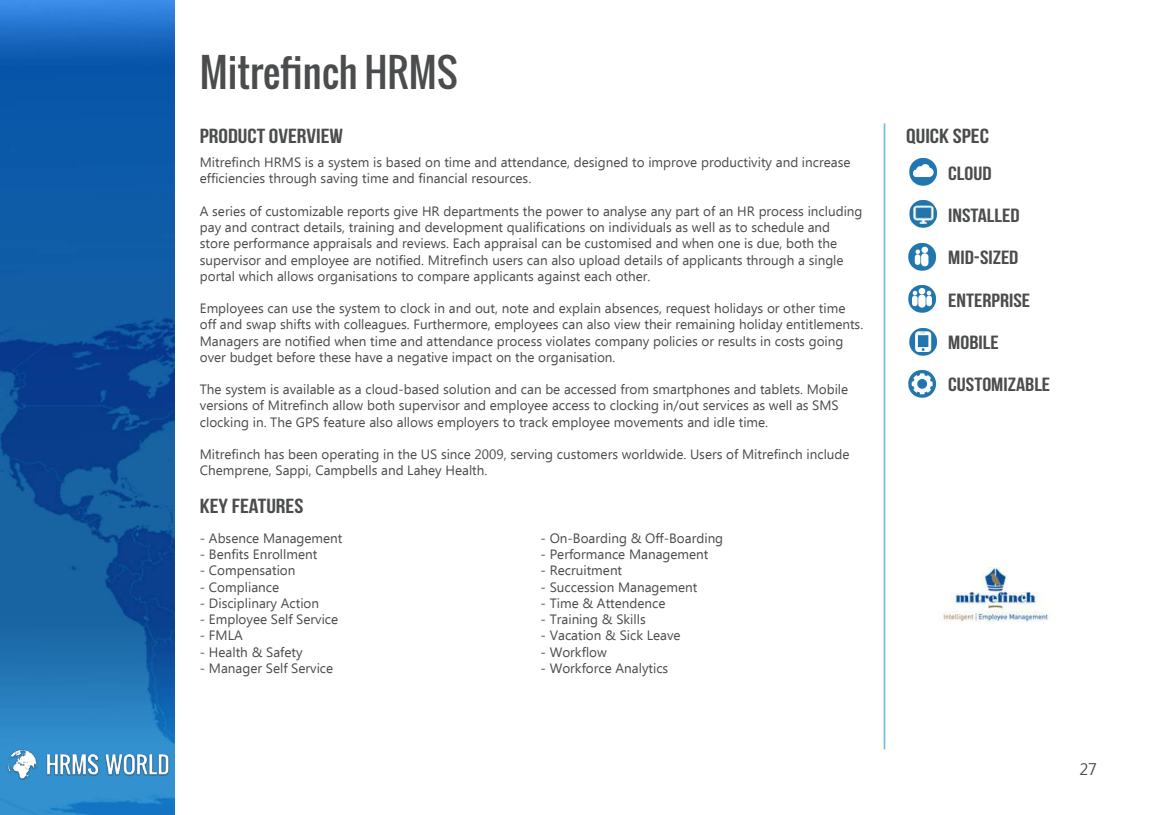
<style>
.page{position:relative;width:1152px;height:815px;background:#fff}
.page>*{position:absolute;margin:0;border:0;box-sizing:border-box;transform-origin:0 0}
.t1{font:39px "Oswald";color:#4b4c4d}
.t2{font:20.4px "Bebas Neue";color:#4b4c4d;scale:1.18 1}
.t3{font:19.2px "Bebas Neue";color:#4b4c4d;scale:1.18 1}
.t4{font:16.5px "Ebrima";color:#4b4c4d}
.t5{font:13.5px/16.2px "Ebrima";color:#4b4c4d}
</style>
<div class="page">
<img style="left:0;top:0;width:174px;height:815px">
<img style="left:7px;top:749px;width:162px;height:31px">
<hr style="left:884px;top:123px;width:1px;height:626px;background:#74bce8">
<img style="left:909px;top:158px;width:28px;height:28px">
<img style="left:909px;top:200px;width:29px;height:28px">
<img style="left:943px;top:567px;width:113px;height:54px">
<img style="left:908px;top:370px;width:28px;height:28px">
<img style="left:909px;top:328px;width:28px;height:28px">
<img style="left:908px;top:285px;width:28px;height:28px">
<img style="left:908px;top:243px;width:28px;height:28px">
<h1 class="t1" style="left:200px;top:43px;width:259px">Mitrefinch HRMS</h1>
<h2 class="t2" style="left:200px;top:124px;width:123px">PRODUCT OVERVIEW</h2>
<p class="t5" style="left:200px;top:155px;width:652px">Mitrefinch HRMS is a system is based on time and attendance, designed to improve productivity and increase efficiencies through saving time and financial resources.</p>
<p class="t5" style="left:200px;top:204px;width:664px">A series of customizable reports give HR departments the power to analyse any part of an HR process including pay and contract details, training and development qualifications on individuals as well as to schedule and store performance appraisals and reviews. Each appraisal can be customised and when one is due, both the supervisor and employee are notified. Mitrefinch users can also upload details of applicants through a single portal which allows organisations to compare applicants against each other.</p>
<p class="t5" style="left:200px;top:301px;width:665px">Employees can use the system to clock in and out, note and explain absences, request holidays or other time off and swap shifts with colleagues. Furthermore, employees can also view their remaining holiday entitlements.<br>Managers are notified when time and attendance process violates company policies or results in costs going over budget before these have a negative impact on the organisation.</p>
<p class="t5" style="left:200px;top:382px;width:650px">The system is available as a cloud-based solution and can be accessed from smartphones and tablets. Mobile versions of Mitrefinch allow both supervisor and employee access to clocking in/out services as well as SMS clocking in. The GPS feature also allows employers to track employee movements and idle time.</p>
<p class="t5" style="left:200px;top:447px;width:651px">Mitrefinch has been operating in the US since 2009, serving customers worldwide. Users of Mitrefinch include<br>Chemprene, Sappi, Campbells and Lahey Health.</p>
<h2 class="t2" style="left:200px;top:495px;width:89px">KEY FEATURES</h2>
<p class="t5" style="left:200px;top:531px;width:144px">- Absence Management</p>
<p class="t5" style="left:200px;top:547px;width:119px">- Benfits Enrollment</p>
<p class="t5" style="left:200px;top:563px;width:97px">- Compensation</p>
<p class="t5" style="left:200px;top:579px;width:81px">- Compliance</p>
<p class="t5" style="left:200px;top:596px;width:121px">- Disciplinary Action</p>
<p class="t5" style="left:200px;top:612px;width:140px">- Employee Self Service</p>
<p class="t5" style="left:200px;top:628px;width:44px">- FMLA</p>
<p class="t5" style="left:200px;top:644px;width:104px">- Health &amp; Safety</p>
<p class="t5" style="left:200px;top:660px;width:135px">- Manager Self Service</p>
<p class="t5" style="left:541px;top:531px;width:184px">- On-Boarding &amp; Off-Boarding</p>
<p class="t5" style="left:541px;top:547px;width:169px">- Performance Management</p>
<p class="t5" style="left:541px;top:563px;width:83px">- Recruitment</p>
<p class="t5" style="left:541px;top:579px;width:158px">- Succession Management</p>
<p class="t5" style="left:541px;top:596px;width:126px">- Time &amp; Attendence</p>
<p class="t5" style="left:541px;top:612px;width:107px">- Training &amp; Skills</p>
<p class="t5" style="left:541px;top:628px;width:141px">- Vacation &amp; Sick Leave</p>
<p class="t5" style="left:541px;top:644px;width:68px">- Workflow</p>
<p class="t5" style="left:541px;top:660px;width:129px">- Workforce Analytics</p>
<h2 class="t2" style="left:906px;top:124px;width:72px">QUICK SPEC</h2>
<h3 class="t3" style="left:948px;top:162px;width:38px">CLOUD</h3>
<h3 class="t3" style="left:948px;top:205px;width:62px">INSTALLED</h3>
<h3 class="t3" style="left:948px;top:247px;width:61px">MID-SIZED</h3>
<h3 class="t3" style="left:948px;top:289px;width:71px">ENTERPRISE</h3>
<h3 class="t3" style="left:948px;top:332px;width:44px">MOBILE</h3>
<h3 class="t3" style="left:948px;top:374px;width:88px">CUSTOMIZABLE</h3>
<p class="t4" style="left:1079px;top:757px;width:19px">27</p>
</div>
